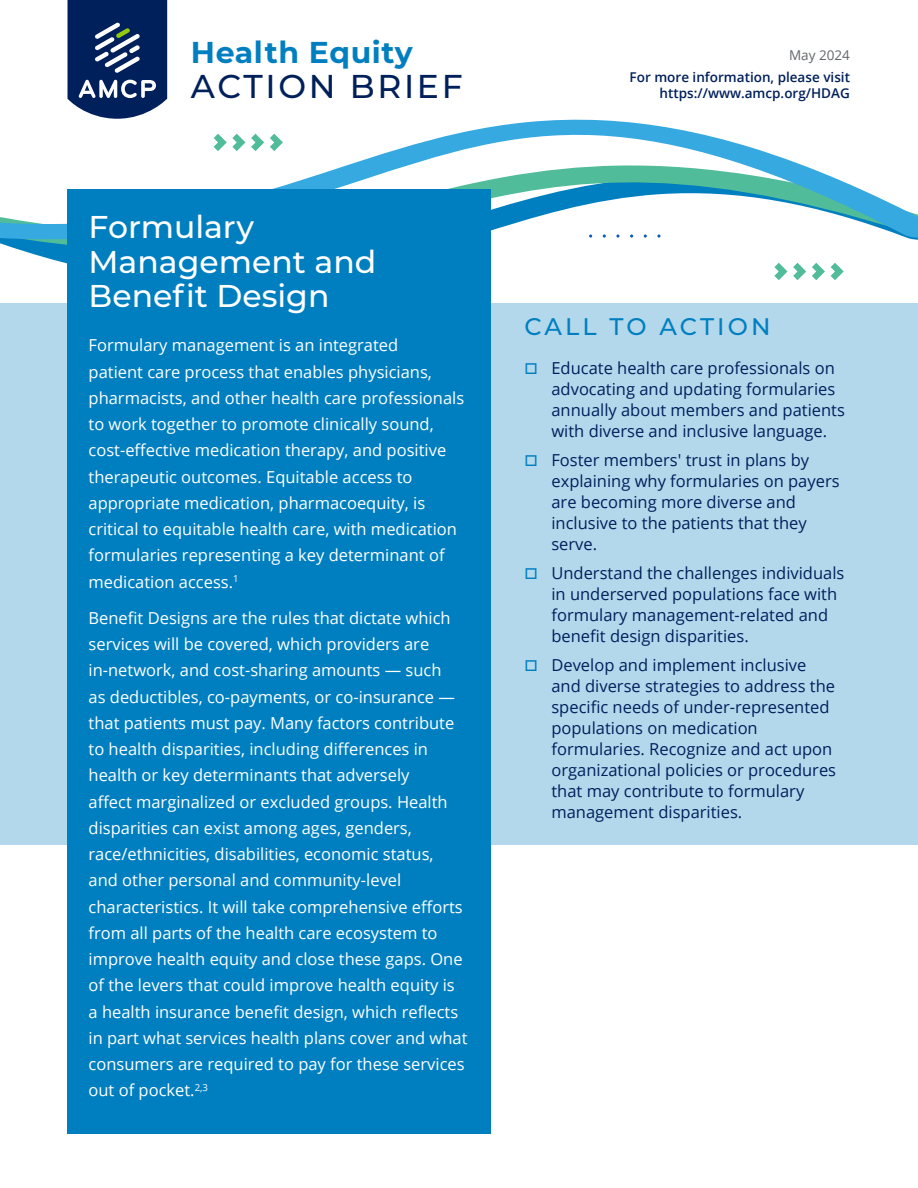
<style>
.page{position:relative;width:918px;height:1188px;background:#fff}
.page>*{position:absolute;margin:0;border:0;box-sizing:border-box;transform-origin:0 0}
.t1{font:500 33px "Montserrat";letter-spacing:.08em;color:#00205b}
.t2{font:500 31.5px/34.5px "Montserrat";color:#fff}
.t3{font:700 30px "Montserrat";letter-spacing:.02em;color:#007fc0}
.t4{font:500 24px "Montserrat";letter-spacing:.13em;color:#007fc0}
.t5{font:16.5px/26.2px "Open Sans";color:#fff}
.t6{font:16.5px/21px "Open Sans";color:#00205b}
.t7{font:600 13.5px/16.5px "Open Sans";color:#00205b;text-align:right}
.t8{font:13.5px "Open Sans";color:#63666a}
.s1{color:#007fc0}
</style>
<div class="page">
<svg style="left:0;top:120px;width:918px;height:127px"></svg>
<svg style="left:214px;top:134px;width:31px;height:17px"></svg>
<svg style="left:251px;top:134px;width:13px;height:17px"></svg>
<svg style="left:270px;top:134px;width:13px;height:17px"></svg>
<svg style="left:774px;top:263px;width:32px;height:17px"></svg>
<svg style="left:812px;top:263px;width:13px;height:17px"></svg>
<svg style="left:831px;top:263px;width:13px;height:17px"></svg>
<svg style="left:616px;top:235px;width:4px;height:3px"></svg>
<svg style="left:657px;top:235px;width:4px;height:3px"></svg>
<div style="left:0;top:303px;width:918px;height:542px;background:#b3d8ec"></div>
<div style="left:68px;top:189px;width:423px;height:945px;background:#007fc0"></div>
<svg style="left:68px;top:0;width:99px;height:119px;background:#2a4575"></svg>
<h3 class="t3" style="left:191px;top:30px;width:223px">Health Equity</h3>
<p class="t8" style="left:789px;top:46px;width:62px">May 2024</p>
<h1 class="t1" style="left:191px;top:63px;width:273px">ACTION BRIEF</h1>
<p class="t7" style="left:630px;top:68px;width:222px">For more information, please visit https://www.amcp.org/HDAG</p>
<h2 class="t2" style="left:89px;top:209px;width:289px">Formulary<br>Management and<br>Benefit Design</h2>
<p class="t5" style="left:89px;top:332px;width:377px">Formulary management is an integrated<br>patient care process that enables physicians, pharmacists, and other health care professionals to work together to promote clinically sound, cost-effective medication therapy, and positive therapeutic outcomes. Equitable access to appropriate medication, pharmacoequity, is critical to equitable health care, with medication formularies representing a key determinant of medication access.<sup>1</sup></p>
<p class="t5" style="left:89px;top:604px;width:381px">Benefit Designs are the rules that dictate which services will be covered, which providers are in-network, and cost-sharing amounts — such<br>as deductibles, co-payments, or co-insurance — that patients must pay. Many factors contribute to health disparities, including differences in health or key determinants that adversely<br>affect marginalized or excluded groups. Health disparities can exist among ages, genders, race/ethnicities, disabilities, economic status,<br>and other personal and community-level characteristics. It will take comprehensive efforts from all parts of the health care ecosystem to improve health equity and close these gaps. One of the levers that could improve health equity is a health insurance benefit design, which reflects in part what services health plans cover and what consumers are required to pay for these services out of pocket.<sup>2,3</sup></p>
<h3 class="t4" style="left:524px;top:310px;width:248px">CALL TO ACTION</h3>
<p class="t6" style="left:551px;top:357px;width:295px;text-indent:-27px"><span class="s1">□</span> Educate health care professionals on advocating and updating formularies annually about members and patients with diverse and inclusive language.</p>
<p class="t6" style="left:551px;top:449px;width:290px;text-indent:-27px"><span class="s1">□</span> Foster members' trust in plans by explaining why formularies on payers are becoming more diverse and inclusive to the patients that they serve.</p>
<p class="t6" style="left:551px;top:562px;width:295px;text-indent:-27px"><span class="s1">□</span> Understand the challenges individuals in underserved populations face with formulary management-related and benefit design disparities.</p>
<p class="t6" style="left:551px;top:654px;width:286px;text-indent:-27px"><span class="s1">□</span> Develop and implement inclusive and diverse strategies to address the specific needs of under-represented populations on medication formularies. Recognize and act upon organizational policies or procedures that may contribute to formulary management disparities.</p>
</div>
